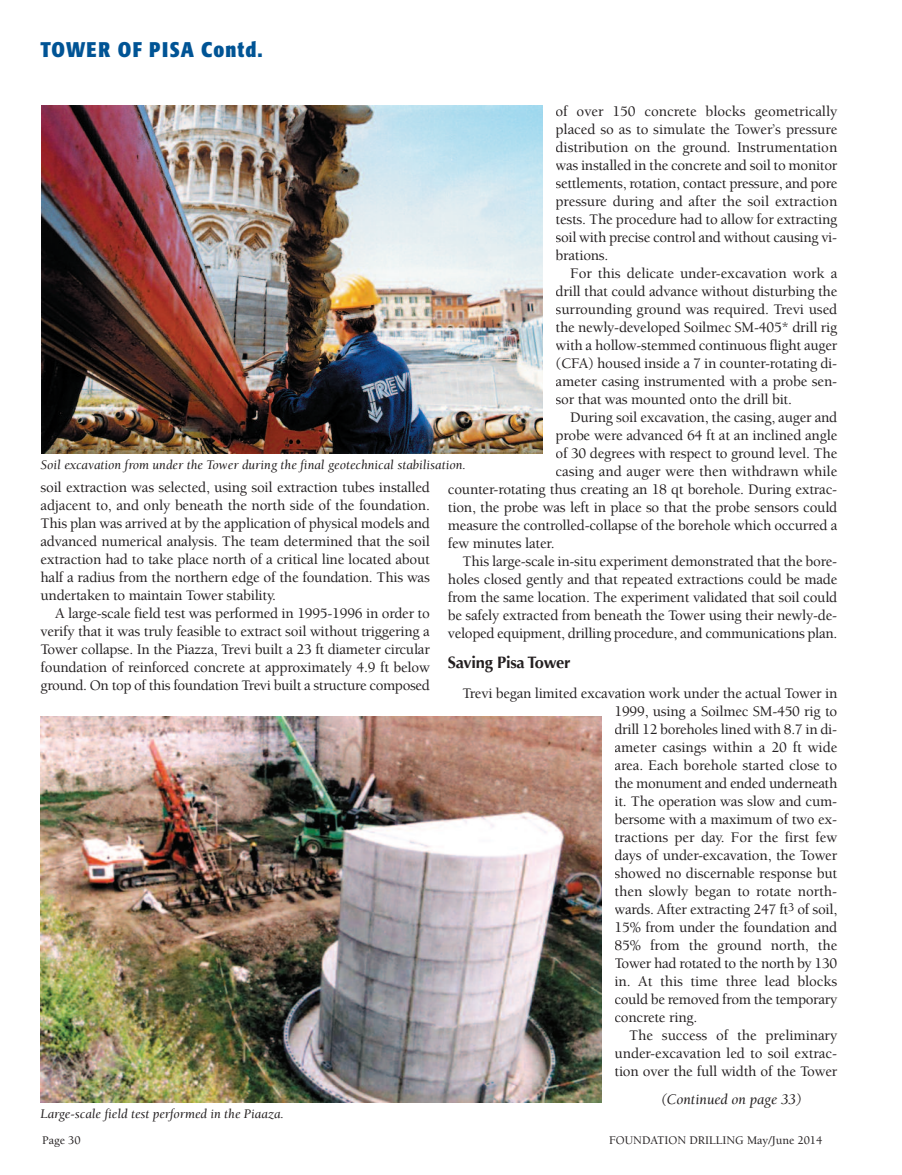
<style>
.page{position:relative;width:902px;height:1175px;background:#fff}
.page>*{position:absolute;margin:0;border:0;box-sizing:border-box;transform-origin:0 0}
.t1{font:700 condensed 21px "Formata";letter-spacing:.05em;color:#005495}
.t2{font:700 16.5px "Optima";letter-spacing:-.015em;color:#231f20}
.t3{font:500 15px/18px "Berkeley";letter-spacing:-.015em;color:#231f20;text-align:justify}
.t4{font:italic 15px "Berkeley";color:#231f20}
.t5{font:italic 13.5px "Berkeley";color:#231f20}
.t6{font:500 12px "Berkeley";color:#231f20}
</style>
<div class="page">
<img style="left:41px;top:106px;width:502px;height:347px">
<img style="left:41px;top:716px;width:560px;height:386px">
<h1 class="t1" style="left:41px;top:41px;width:224px">TOWER OF PISA Contd.</h1>
<p class="t3" style="left:555px;top:103px;width:283px">of over 150 concrete blocks geometrically placed so as to simulate the Tower’s pressure distribution on the ground. Instrumentation was installed in the concrete and soil to monitor settlements, rotation, contact pressure, and pore pressure during and after the soil extraction tests. The procedure had to allow for extracting soil with precise control and without causing vi&shy;brations.</p>
<p class="t3" style="left:555px;top:265px;width:283px;text-indent:15px">For this delicate under-excavation work a drill that could advance without disturbing the surrounding ground was required. Trevi used the newly-developed Soilmec SM-405* drill rig with a hollow-stemmed continuous flight auger (CFA) housed inside a 7 in counter-rotating di&shy;ameter casing instrumented with a probe sen&shy;sor that was mounted onto the drill bit.</p>
<p class="t3" style="left:570px;top:409px;width:269px">During soil excavation, the casing, auger and</p>
<p class="t3" style="left:555px;top:427px;width:283px">probe were advanced 64 ft at an inclined angle</p>
<p class="t3" style="left:555px;top:445px;width:283px">of 30 degrees with respect to ground level. The</p>
<p class="t3" style="left:555px;top:463px;width:283px">casing and auger were then withdrawn while</p>
<p class="t3" style="left:448px;top:481px;width:391px">counter-rotating thus creating an 18 qt borehole. During extrac-</p>
<p class="t3" style="left:448px;top:499px;width:391px">tion, the probe was left in place so that the probe sensors could</p>
<p class="t3" style="left:448px;top:517px;width:391px">measure the controlled-collapse of the borehole which occurred a</p>
<p class="t3" style="left:448px;top:535px;width:108px">few minutes later.</p>
<p class="t3" style="left:462px;top:553px;width:376px">This large-scale in-situ experiment demonstrated that the bore-</p>
<p class="t3" style="left:448px;top:571px;width:391px">holes closed gently and that repeated extractions could be made</p>
<p class="t3" style="left:448px;top:589px;width:391px">from the same location. The experiment validated that soil could</p>
<p class="t3" style="left:448px;top:607px;width:391px">be safely extracted from beneath the Tower using their newly-de-</p>
<p class="t3" style="left:448px;top:625px;width:391px">veloped equipment, drilling procedure, and communications plan.</p>
<p class="t2" style="left:448px;top:652px;width:124px">Saving Pisa Tower</p>
<p class="t3" style="left:614px;top:685px;width:224px;text-indent:-152px">Trevi began limited excavation work under the actual Tower in 1999, using a Soilmec SM-450 rig to drill 12 boreholes lined with 8.7 in di&shy;ameter casings within a 20 ft wide area. Each borehole started close to the monument and ended underneath it. The operation was slow and cum&shy;bersome with a maximum of two ex&shy;tractions per day. For the first few days of under-excavation, the Tower showed no discernable response but then slowly began to rotate north&shy;wards. After extracting 247 ft<sup>3</sup> of soil, 15% from under the foundation and 85% from the ground north, the Tower had rotated to the north by 130 in. At this time three lead blocks could be removed from the temporary concrete ring.</p>
<p class="t3" style="left:614px;top:1027px;width:224px;text-indent:15px">The success of the preliminary under-excavation led to soil extrac&shy;tion over the full width of the Tower</p>
<p class="t5" style="left:40px;top:459px;width:427px">Soil excavation from under the Tower during the final geotechnical stabilisation.</p>
<p class="t3" style="left:40px;top:479px;width:391px">soil extraction was selected, using soil extraction tubes installed adjacent to, and only beneath the north side of the foundation.<br>This plan was arrived at by the application of physical models and advanced numerical analysis. The team determined that the soil extraction had to take place north of a critical line located about half a radius from the northern edge of the foundation. This was undertaken to maintain Tower stability.</p>
<p class="t3" style="left:41px;top:605px;width:391px;text-indent:15px">A large-scale field test was performed in 1995-1996 in order to verify that it was truly feasible to extract soil without triggering a Tower collapse. In the Piazza, Trevi built a 23 ft diameter circular foundation of reinforced concrete at approximately 4.9 ft below ground. On top of this foundation Trevi built a structure composed</p>
<p class="t5" style="left:40px;top:1108px;width:245px">Large-scale field test performed in the Piaaza.</p>
<p class="t4" style="left:661px;top:1093px;width:142px">(Continued on page 33)</p>
<p class="t6" style="left:42px;top:1136px;width:40px">Page 30</p>
<p class="t6" style="left:609px;top:1136px;width:215px">FOUNDATION DRILLING May/June 2014</p>
</div>
